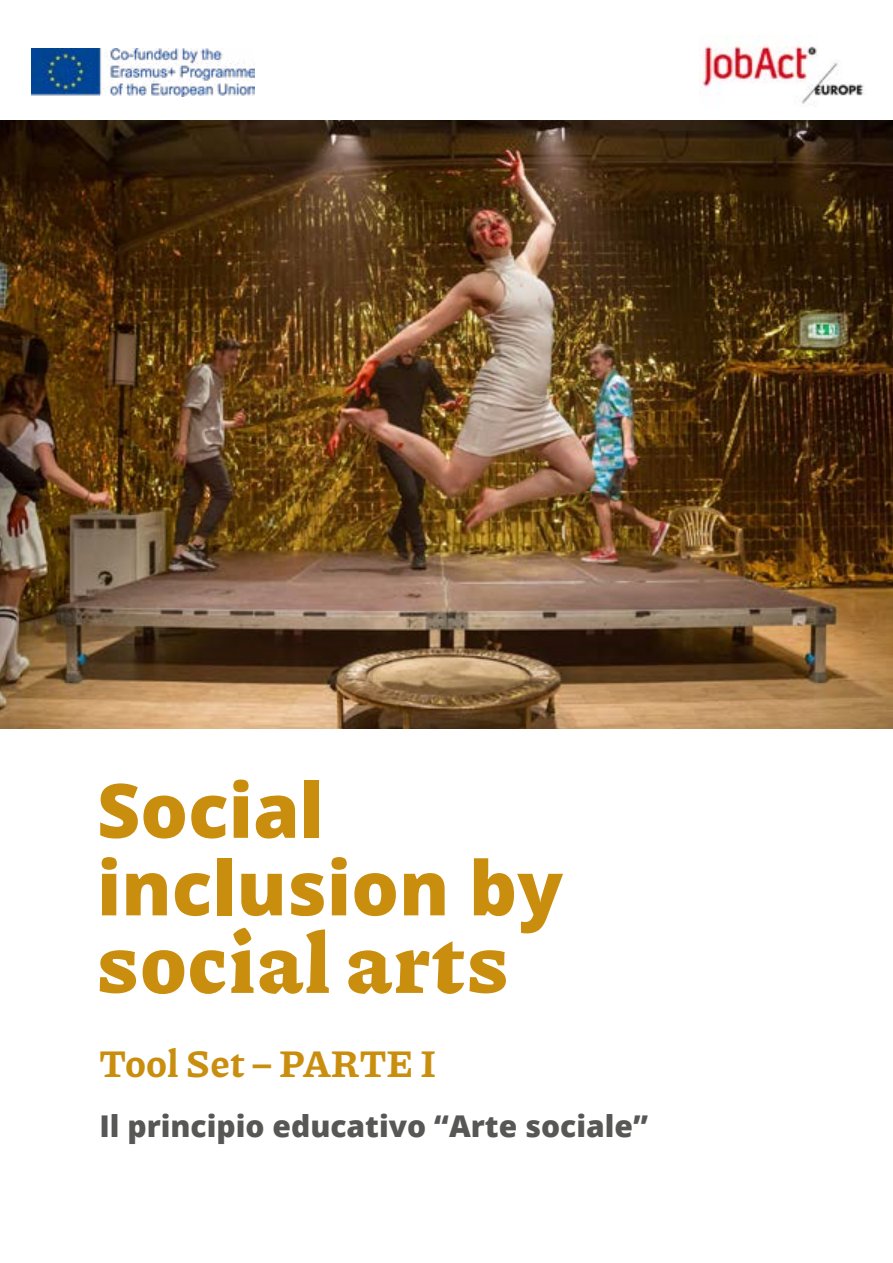
<style>
.page{position:relative;width:893px;height:1263px;background:#fff}
.page>*{position:absolute;margin:0;border:0;box-sizing:border-box;transform-origin:0 0}
.t1{font:100 84.9px "Piazzolla";letter-spacing:.03em;color:#ca8e0e}
.t2{font:800 75.15px/77.6px "Open Sans";color:#ca8e0e}
.t3{font:100 39px "Piazzolla";letter-spacing:.02em;color:#ca8e0e}
.t4{font:800 30px "Open Sans";color:#575756}
</style>
<div class="page">
<img style="left:0;top:121px;width:893px;height:608px">
<img style="left:701px;top:36px;width:163px;height:68px">
<img style="left:32px;top:48px;width:223px;height:49px">
<h2 class="t2" style="left:97px;top:768px;width:468px">Social inclusion by</h2>
<h1 class="t1" style="left:97px;top:913px;width:413px">social arts</h1>
<h3 class="t3" style="left:99px;top:1041px;width:338px">Tool Set – PARTE I</h3>
<p class="t4" style="left:99px;top:1103px;width:550px">Il principio educativo “Arte sociale”</p>
</div>
